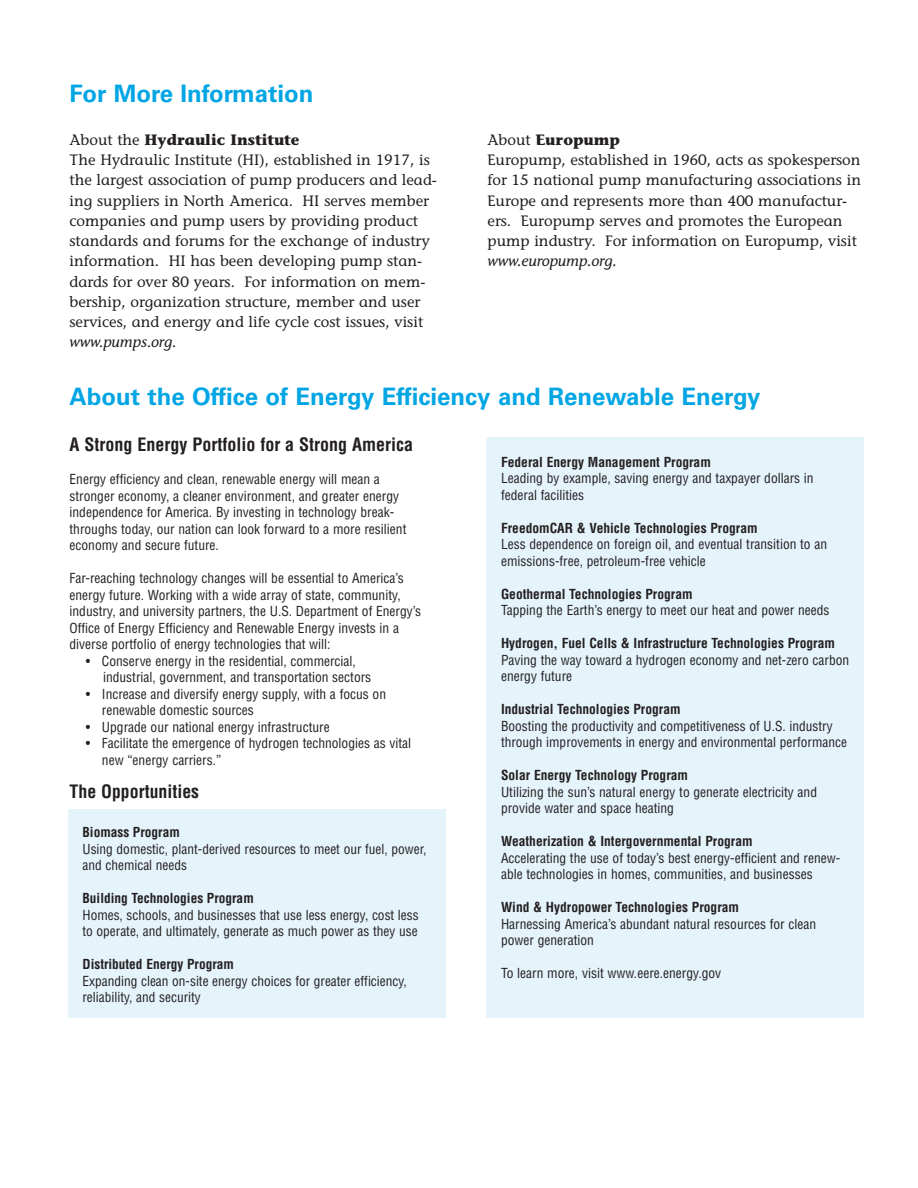
<style>
.page{position:relative;width:918px;height:1188px;background:#fff}
.page>*{position:absolute;margin:0;border:0;box-sizing:border-box;transform-origin:0 0}
.t1{font:700 24px "Univers";color:#00a5e3}
.Normal__Web{font:700 condensed 18px "Helvetica";color:#231f20}
.t2{font:15px/20.2px "Stone Informal";color:#231f20}
.t3{font:700 15px "Stone Informal";color:#231f20}
.Normal__Web-2{font:condensed 13.5px/16.5px "Helvetica";color:#231f20}
.s1{font-weight:400}
.s2{font-style:italic}
.s3{font-weight:700}
</style>
<div class="page">
<div style="left:486px;top:438px;width:378px;height:580px;background:#e5f3fb"></div>
<div style="left:68px;top:810px;width:378px;height:208px;background:#e5f3fb"></div>
<p class="t1" style="left:70px;top:79px;width:246px">For More Information</p>
<p class="t3" style="left:70px;top:130px;width:231px"><span class="s1">About the</span> Hydraulic Institute</p>
<p class="t2" style="left:70px;top:150px;width:369px">The Hydraulic Institute (HI), established in 1917, is the largest association of pump producers and lead&shy;ing suppliers in North America. HI serves member companies and pump users by providing product standards and forums for the exchange of industry information. HI has been developing pump stan&shy;dards for over 80 years. For information on mem&shy;bership, organization structure, member and user services, and energy and life cycle cost issues, visit <span class="s2">www.pumps.org.</span></p>
<p class="t3" style="left:488px;top:130px;width:134px"><span class="s1">About</span> Europump</p>
<p class="t2" style="left:488px;top:150px;width:375px">Europump, established in 1960, acts as spokesperson for 15 national pump manufacturing associations in Europe and represents more than 400 manufactur&shy;ers. Europump serves and promotes the European pump industry. For information on Europump, visit <span class="s2">www.europump.org.</span></p>
<p class="t1" style="left:70px;top:382px;width:693px">About the Office of Energy Efficiency and Renewable Energy</p>
<p class="Normal__Web" style="left:70px;top:434px;width:345px">A Strong Energy Portfolio for a Strong America</p>
<p class="Normal__Web-2" style="left:70px;top:471px;width:312px">Energy efficiency and clean, renewable energy will mean a</p>
<p class="Normal__Web-2" style="left:70px;top:487px;width:331px">stronger economy, a cleaner environment, and greater energy</p>
<p class="Normal__Web-2" style="left:70px;top:504px;width:338px">independence for America. By investing in technology break&shy;throughs today, our nation can look forward to a more resilient</p>
<p class="Normal__Web-2" style="left:70px;top:537px;width:151px">economy and secure future.</p>
<p class="Normal__Web-2" style="left:70px;top:570px;width:336px">Far-reaching technology changes will be essential to America’s</p>
<p class="Normal__Web-2" style="left:70px;top:586px;width:333px">energy future. Working with a wide array of state, community,</p>
<p class="Normal__Web-2" style="left:70px;top:603px;width:353px">industry, and university partners, the U.S. Department of Energy’s</p>
<p class="Normal__Web-2" style="left:70px;top:619px;width:331px">Office of Energy Efficiency and Renewable Energy invests in a</p>
<p class="Normal__Web-2" style="left:70px;top:636px;width:263px">diverse portfolio of energy technologies that will:</p>
<p class="Normal__Web-2" style="left:86px;top:652px;width:272px">• Conserve energy in the residential, commercial,</p>
<p class="Normal__Web-2" style="left:103px;top:669px;width:270px">industrial, government, and transportation sectors</p>
<p class="Normal__Web-2" style="left:86px;top:685px;width:302px">• Increase and diversify energy supply, with a focus on</p>
<p class="Normal__Web-2" style="left:102px;top:702px;width:153px">renewable domestic sources</p>
<p class="Normal__Web-2" style="left:86px;top:718px;width:245px">• Upgrade our national energy infrastructure</p>
<p class="Normal__Web-2" style="left:86px;top:735px;width:327px">• Facilitate the emergence of hydrogen technologies as vital</p>
<p class="Normal__Web-2" style="left:102px;top:751px;width:121px">new “energy carriers.”</p>
<p class="Normal__Web" style="left:70px;top:780px;width:131px">The Opportunities</p>
<p class="Normal__Web-2" style="left:501px;top:453px;width:314px"><span class="s3">Federal Energy Management Program<br></span>Leading by example, saving energy and taxpayer dollars in</p>
<p class="Normal__Web-2" style="left:501px;top:486px;width:85px">federal facilities</p>
<p class="Normal__Web-2" style="left:501px;top:519px;width:328px"><span class="s3">FreedomCAR &amp; Vehicle Technologies Program<br></span>Less dependence on foreign oil, and eventual transition to an emissions-free, petroleum-free vehicle</p>
<p class="Normal__Web-2" style="left:501px;top:585px;width:330px"><span class="s3">Geothermal Technologies Program<br></span>Tapping the Earth’s energy to meet our heat and power needs</p>
<p class="Normal__Web-2" style="left:501px;top:635px;width:350px"><span class="s3">Hydrogen, Fuel Cells &amp; Infrastructure Technologies Program<br></span>Paving the way toward a hydrogen economy and net-zero carbon energy future</p>
<p class="Normal__Web-2" style="left:501px;top:701px;width:347px"><span class="s3">Industrial Technologies Program<br></span>Boosting the productivity and competitiveness of U.S. industry through improvements in energy and environmental performance</p>
<p class="Normal__Web-2" style="left:501px;top:767px;width:318px"><span class="s3">Solar Energy Technology Program<br></span>Utilizing the sun’s natural energy to generate electricity and</p>
<p class="Normal__Web-2" style="left:501px;top:800px;width:175px">provide water and space heating</p>
<p class="Normal__Web-2" style="left:501px;top:833px;width:341px"><span class="s3">Weatherization &amp; Intergovernmental Program<br></span>Accelerating the use of today’s best energy-efficient and renew&shy;able technologies in homes, communities, and businesses</p>
<p class="Normal__Web-2" style="left:501px;top:899px;width:317px"><span class="s3">Wind &amp; Hydropower Technologies Program<br></span>Harnessing America’s abundant natural resources for clean power generation</p>
<p class="Normal__Web-2" style="left:501px;top:965px;width:222px">To learn more, visit www.eere.energy.gov</p>
<p class="Normal__Web-2" style="left:83px;top:824px;width:345px"><span class="s3">Biomass Program<br></span>Using domestic, plant-derived resources to meet our fuel, power,</p>
<p class="Normal__Web-2" style="left:83px;top:857px;width:106px">and chemical needs</p>
<p class="Normal__Web-2" style="left:83px;top:890px;width:338px"><span class="s3">Building Technologies Program<br></span>Homes, schools, and businesses that use less energy, cost less</p>
<p class="Normal__Web-2" style="left:83px;top:923px;width:337px">to operate, and ultimately, generate as much power as they use</p>
<p class="Normal__Web-2" style="left:83px;top:956px;width:326px"><span class="s3">Distributed Energy Program<br></span>Expanding clean on-site energy choices for greater efficiency,</p>
<p class="Normal__Web-2" style="left:83px;top:989px;width:120px">reliability, and security</p>
</div>
